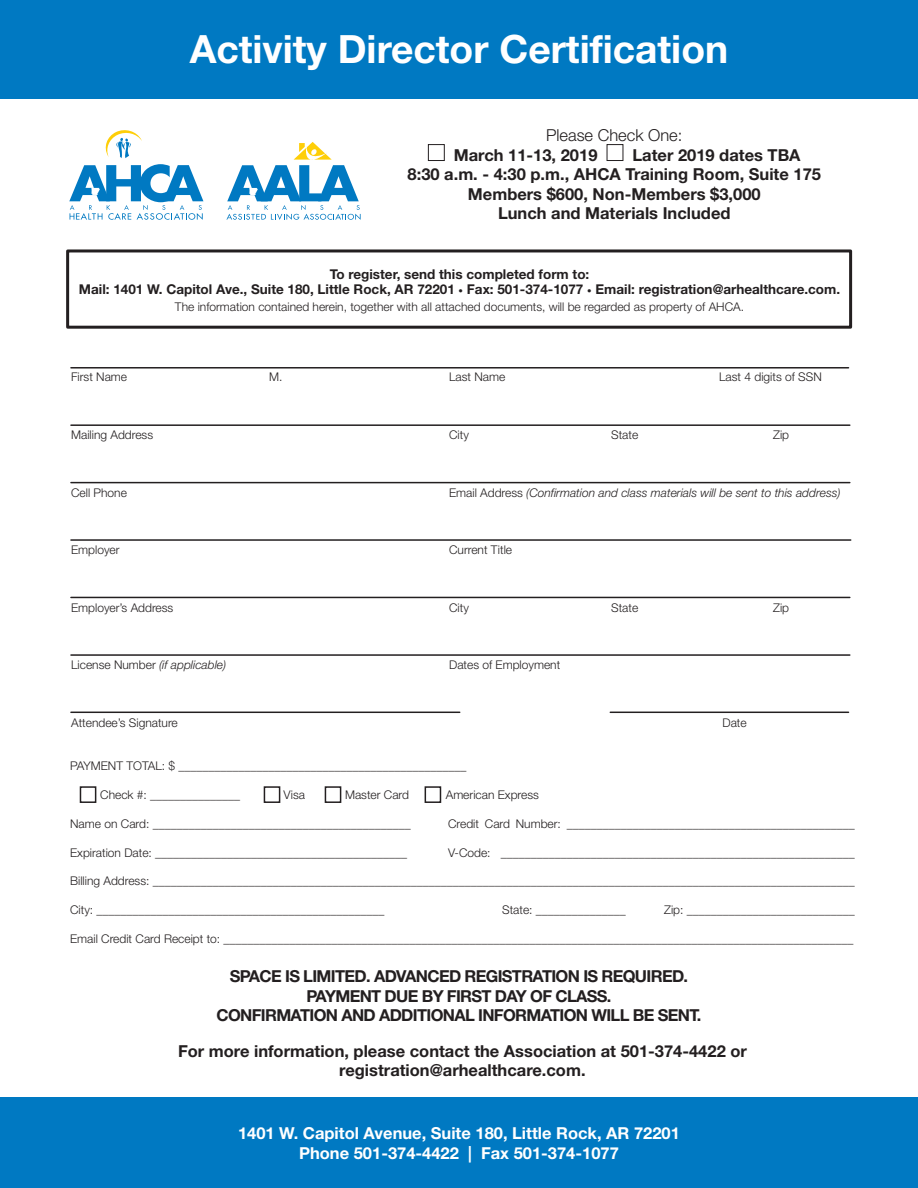
<style>
.page{position:relative;width:918px;height:1188px;background:#fff}
.page>*{position:absolute;margin:0;border:0;box-sizing:border-box;transform-origin:0 0}
.t1{font:700 39px "Helvetica Neue";color:#fff}
.t2{font:700 16.5px/19.8px "Helvetica Neue";color:#231f20;text-align:center}
.t3{font:700 16.5px/19.8px "Helvetica Neue";letter-spacing:-.04em;color:#231f20;text-align:center}
.t4{font:700 16.5px/19.8px "Helvetica Neue";color:#fff;text-align:center}
.t5{font:300 16.5px "Helvetica Neue";color:#231f20}
.t6{font:700 13.5px/15.5px "Helvetica Neue";color:#231f20;text-align:center}
.t7{font:300 12px "Helvetica Neue";color:#231f20}
.t8{font:italic 300 12px "Helvetica Neue";color:#231f20}
.s1{font-size:9px}
.s2{font-style:normal}
</style>
<div class="page">
<div style="left:0;top:1098px;width:918px;height:90px;background:#0079c2"></div>
<hr style="left:71px;top:367px;width:778px;height:2px;background:#231f20">
<hr style="left:71px;top:424px;width:779px;height:2px;background:#231f20">
<hr style="left:71px;top:482px;width:779px;height:1px;background:#231f20">
<hr style="left:71px;top:597px;width:779px;height:1px;background:#231f20">
<hr style="left:71px;top:654px;width:779px;height:2px;background:#231f20">
<hr style="left:71px;top:712px;width:389px;height:1px;background:#231f20">
<hr style="left:610px;top:712px;width:239px;height:1px;background:#231f20">
<hr style="left:71px;top:539px;width:780px;height:2px;background:#231f20">
<div style="left:0;top:0;width:918px;height:98px;background:#0079c2"></div>
<svg style="left:226px;top:142px;width:135px;height:78px"></svg>
<svg style="left:105px;top:130px;width:37px;height:28px"></svg>
<svg style="left:69px;top:164px;width:134px;height:56px"></svg>
<div style="left:80px;top:786px;width:16px;height:17px;border:2px solid #231f20"></div>
<div style="left:264px;top:786px;width:16px;height:17px;border:2px solid #231f20"></div>
<div style="left:325px;top:786px;width:16px;height:17px;border:2px solid #231f20"></div>
<div style="left:425px;top:786px;width:16px;height:17px;border:2px solid #231f20"></div>
<div style="left:66px;top:249px;width:786px;height:80px;border:3px solid #231f20"></div>
<div style="left:428px;top:144px;width:17px;height:17px;border:1px solid #231f20"></div>
<div style="left:607px;top:144px;width:16px;height:17px;border:1px solid #231f20"></div>
<h1 class="t1" style="left:190px;top:25px;width:540px">Activity Director Certification</h1>
<h2 class="t5" style="left:546px;top:125px;width:138px">Please Check One:</h2>
<h2 class="t2" style="left:454px;top:145px;width:145px">March 11-13, 2019</h2>
<h2 class="t2" style="left:632px;top:145px;width:170px">Later 2019 dates TBA</h2>
<h2 class="t2" style="left:408px;top:164px;width:415px">8:30 a.m. - 4:30 p.m., AHCA Training Room, Suite 175</h2>
<h2 class="t2" style="left:468px;top:184px;width:294px">Members $600, Non-Members $3,000</h2>
<h2 class="t2" style="left:498px;top:203px;width:234px">Lunch and Materials Included</h2>
<p class="t6" style="left:79px;top:266px;width:763px">To register, send this completed form to:<br>Mail: 1401 W. Capitol Ave., Suite 180, Little Rock, AR 72201 <span class="s1">•</span> Fax: 501-374-1077 <span class="s1">•</span> Email: registration@arhealthcare.com.</p>
<p class="t7" style="left:175px;top:299px;width:571px">The information contained herein, together with all attached documents, will be regarded as property of AHCA.</p>
<p class="t7" style="left:71px;top:370px;width:58px">First Name</p>
<p class="t7" style="left:269px;top:370px;width:15px">M.</p>
<p class="t7" style="left:449px;top:370px;width:58px">Last Name</p>
<p class="t7" style="left:719px;top:370px;width:104px">Last 4 digits of SSN</p>
<p class="t7" style="left:71px;top:427px;width:84px">Mailing Address</p>
<p class="t7" style="left:449px;top:427px;width:21px">City</p>
<p class="t7" style="left:611px;top:427px;width:29px">State</p>
<p class="t7" style="left:773px;top:427px;width:17px">Zip</p>
<p class="t7" style="left:71px;top:485px;width:57px">Cell Phone</p>
<p class="t8" style="left:449px;top:485px;width:393px"><span class="s2">Email Address</span> (Confirmation and class materials will be sent to this address)</p>
<p class="t7" style="left:71px;top:543px;width:50px">Employer</p>
<p class="t7" style="left:449px;top:543px;width:64px">Current Title</p>
<p class="t7" style="left:71px;top:600px;width:104px">Employer’s Address</p>
<p class="t7" style="left:449px;top:600px;width:21px">City</p>
<p class="t7" style="left:611px;top:600px;width:29px">State</p>
<p class="t7" style="left:773px;top:600px;width:17px">Zip</p>
<p class="t8" style="left:71px;top:658px;width:157px"><span class="s2">License Number</span> (if applicable)</p>
<p class="t7" style="left:449px;top:658px;width:113px">Dates of Employment</p>
<p class="t7" style="left:71px;top:715px;width:108px">Attendee’s Signature</p>
<p class="t7" style="left:722px;top:715px;width:26px">Date</p>
<p class="t7" style="left:70px;top:759px;width:398px">PAYMENT TOTAL: $ ________________________________________________</p>
<p class="t7" style="left:100px;top:787px;width:142px">Check #: _______________</p>
<p class="t7" style="left:284px;top:787px;width:23px">Visa</p>
<p class="t7" style="left:345px;top:787px;width:66px">Master Card</p>
<p class="t7" style="left:446px;top:787px;width:95px">American Express</p>
<p class="t7" style="left:70px;top:816px;width:342px">Name on Card: ___________________________________________</p>
<p class="t7" style="left:448px;top:816px;width:408px">Credit Card Number: ________________________________________________</p>
<p class="t7" style="left:70px;top:845px;width:339px">Expiration Date: __________________________________________</p>
<p class="t7" style="left:448px;top:845px;width:408px">V-Code: ___________________________________________________________</p>
<p class="t7" style="left:70px;top:874px;width:786px">Billing Address: _____________________________________________________________________________________________________________________</p>
<p class="t7" style="left:70px;top:903px;width:316px">City: ________________________________________________</p>
<p class="t7" style="left:502px;top:903px;width:125px">State: _______________</p>
<p class="t7" style="left:664px;top:903px;width:192px">Zip: ____________________________</p>
<p class="t7" style="left:70px;top:931px;width:785px">Email Credit Card Receipt to: _________________________________________________________________________________________________________</p>
<h2 class="t3" style="left:216px;top:966px;width:487px">SPACE IS LIMITED. ADVANCED REGISTRATION IS REQUIRED.<br>PAYMENT DUE BY FIRST DAY OF CLASS.<br>CONFIRMATION AND ADDITIONAL INFORMATION WILL BE SENT.</h2>
<h2 class="t2" style="left:178px;top:1040px;width:570px">For more information, please contact the Association at 501-374-4422 or registration@arhealthcare.com.</h2>
<h2 class="t4" style="left:238px;top:1123px;width:443px">1401 W. Capitol Avenue, Suite 180, Little Rock, AR 72201<br>Phone 501-374-4422 | Fax 501-374-1077</h2>
</div>
